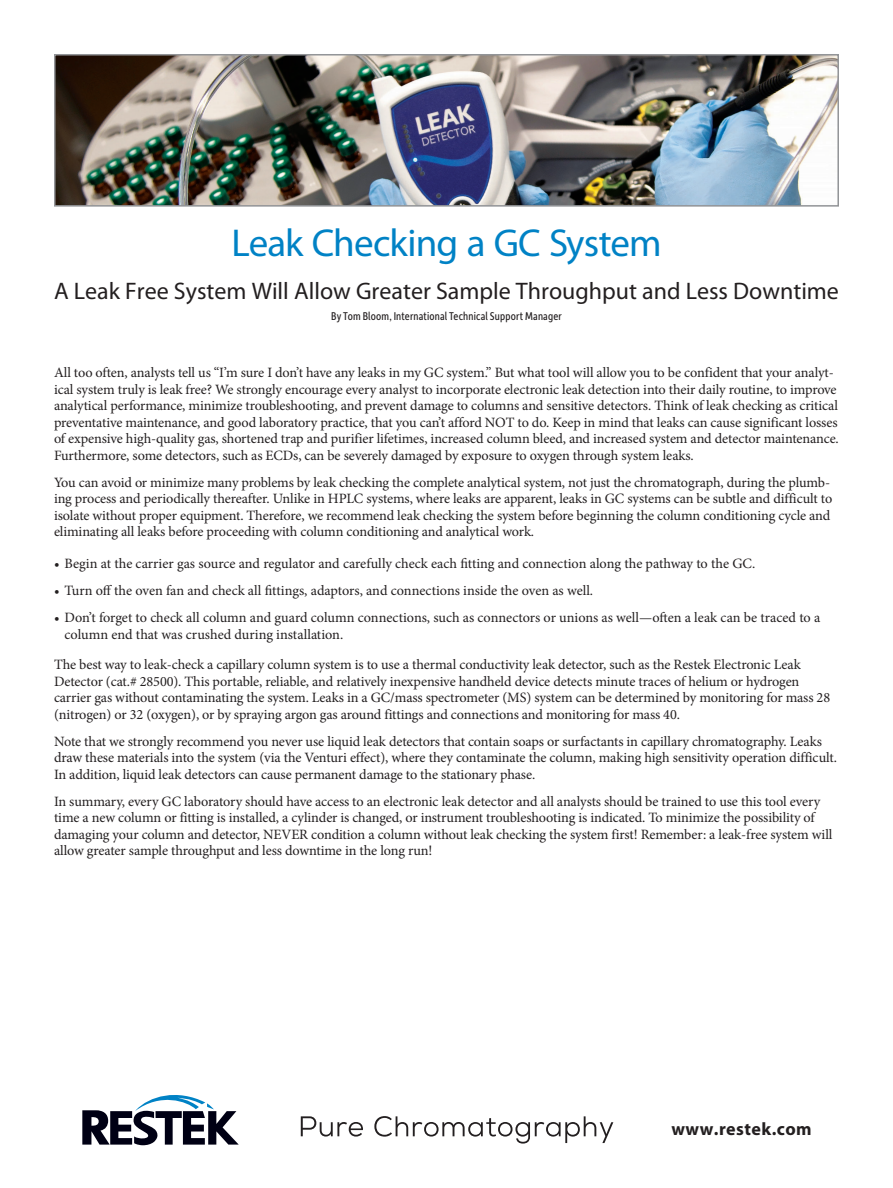
<style>
.page{position:relative;width:893px;height:1188px;background:#fff}
.page>*{position:absolute;margin:0;border:0;box-sizing:border-box;transform-origin:0 0}
.Article_Main_Head_AN{font:39px "Myriad Pro";letter-spacing:-.025em;color:#0082c5}
.Article_Main_Subhead{font:24px "Myriad Pro";color:#231f20}
.t1{font:700 18px "Myriad Pro";letter-spacing:.025em;color:#231f20}
.Paragraph_Style_2_Ar{font:14.25px/16.5px "Minion Pro";letter-spacing:-.01em;color:#231f20}
.Author_AN_p1{font:12px "Depot New Condensed";letter-spacing:.015em;color:#231f20}
</style>
<div class="page">
<svg style="left:301px;top:1116px;width:312px;height:28px"></svg>
<svg style="left:82px;top:1095px;width:157px;height:50px"></svg>
<img style="left:57px;top:57px;width:779px;height:147px">
<div style="left:54px;top:54px;width:785px;height:153px;border:2px solid #939598"></div>
<p class="Article_Main_Head_AN" style="left:231px;top:219px;width:432px">Leak Checking a GC System</p>
<p class="Article_Main_Subhead" style="left:54px;top:276px;width:786px">A Leak Free System Will Allow Greater Sample Throughput and Less Downtime</p>
<p class="Author_AN_p1" style="left:331px;top:308px;width:232px">By Tom Bloom, International Technical Support Manager</p>
<p class="Paragraph_Style_2_Ar" style="left:54px;top:364px;width:786px">All too often, analysts tell us “I’m sure I don’t have any leaks in my GC system.” But what tool will allow you to be confident that your analyt&shy;ical system truly is leak free? We strongly encourage every analyst to incorporate electronic leak detection into their daily routine, to improve analytical performance, minimize troubleshooting, and prevent damage to columns and sensitive detectors. Think of leak checking as critical preventative maintenance, and good laboratory practice, that you can’t afford NOT to do. Keep in mind that leaks can cause significant losses of expensive high-quality gas, shortened trap and purifier lifetimes, increased column bleed, and increased system and detector maintenance.<br>Furthermore, some detectors, such as ECDs, can be severely damaged by exposure to oxygen through system leaks.</p>
<p class="Paragraph_Style_2_Ar" style="left:54px;top:474px;width:780px">You can avoid or minimize many problems by leak checking the complete analytical system, not just the chromatograph, during the plumb&shy;ing process and periodically thereafter. Unlike in HPLC systems, where leaks are apparent, leaks in GC systems can be subtle and difficult to isolate without proper equipment. Therefore, we recommend leak checking the system before beginning the column conditioning cycle and eliminating all leaks before proceeding with column conditioning and analytical work.</p>
<p class="Paragraph_Style_2_Ar" style="left:54px;top:556px;width:703px">• Begin at the carrier gas source and regulator and carefully check each fitting and connection along the pathway to the GC.</p>
<p class="Paragraph_Style_2_Ar" style="left:54px;top:583px;width:541px">• Turn off the oven fan and check all fittings, adaptors, and connections inside the oven as well.</p>
<p class="Paragraph_Style_2_Ar" style="left:64px;top:610px;width:757px;text-indent:-10px">• Don’t forget to check all column and guard column connections, such as connectors or unions as well—often a leak can be traced to a column end that was crushed during installation.</p>
<p class="Paragraph_Style_2_Ar" style="left:54px;top:657px;width:778px">The best way to leak-check a capillary column system is to use a thermal conductivity leak detector, such as the Restek Electronic Leak Detector (cat.# 28500). This portable, reliable, and relatively inexpensive handheld device detects minute traces of helium or hydrogen carrier gas without contaminating the system. Leaks in a GC/mass spectrometer (MS) system can be determined by monitoring for mass 28 (nitrogen) or 32 (oxygen), or by spraying argon gas around fittings and connections and monitoring for mass 40.</p>
<p class="Paragraph_Style_2_Ar" style="left:54px;top:733px;width:784px">Note that we strongly recommend you never use liquid leak detectors that contain soaps or surfactants in capillary chromatography. Leaks draw these materials into the system (via the Venturi effect), where they contaminate the column, making high sensitivity operation difficult.<br>In addition, liquid leak detectors can cause permanent damage to the stationary phase.</p>
<p class="Paragraph_Style_2_Ar" style="left:54px;top:793px;width:780px">In summary, every GC laboratory should have access to an electronic leak detector and all analysts should be trained to use this tool every time a new column or fitting is installed, a cylinder is changed, or instrument troubleshooting is indicated. To minimize the possibility of damaging your column and detector, NEVER condition a column without leak checking the system first! Remember: a leak-free system will allow greater sample throughput and less downtime in the long run!</p>
<p class="t1" style="left:671px;top:1118px;width:142px">www.restek.com</p>
</div>
